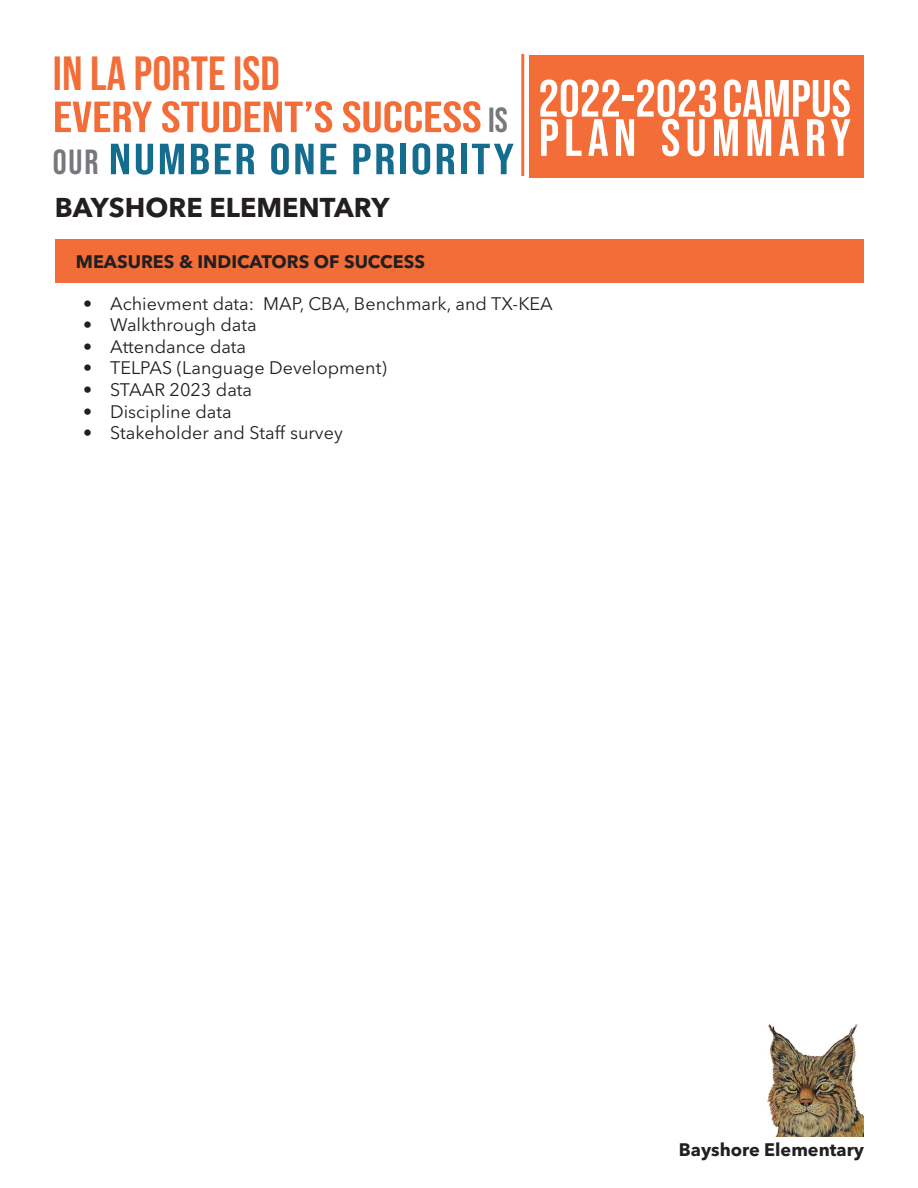
<style>
.page{position:relative;width:918px;height:1188px;background:#fff}
.page>*{position:absolute;margin:0;border:0;box-sizing:border-box;transform-origin:0 0}
.t1{font:52.35px/39.3px "Bebas Neue";color:#fff}
.t2{font:48px "Bebas Neue";color:#f26d38}
.t3{font:43.65px/42.2px "Bebas Neue";color:#f26d38;scale:1.21 1}
.t4{font:700 27px "Avenir Next LT Pro";color:#231f20}
.t5{font:18px "Avenir Next LT Pro";color:#231f20}
.t6{font:700 18px "Avenir Next LT Pro";color:#231f20}
.s1{font-size:34.8px;color:#76787b}
.s2{color:#146c8e}
</style>
<div class="page">
<hr style="left:521px;top:54px;width:3px;height:122px;background:#f26d38">
<div style="left:529px;top:56px;width:335px;height:122px;background:#f26d38"></div>
<img style="left:767px;top:1023px;width:97px;height:113px">
<div style="left:56px;top:240px;width:808px;height:43px;background:#f26d38"></div>
<h2 class="t2" style="left:53px;top:46px;width:228px">IN LA PORTE ISD</h2>
<h3 class="t3" style="left:53px;top:95px;width:383px">EVERY STUDENT’S SUCCESS<span class="s1">IS<br>OUR</span> <span class="s2">NUMBER ONE PRIORITY</span></h3>
<h3 class="t4" style="left:55px;top:191px;width:336px">BAYSHORE ELEMENTARY</h3>
<h1 class="t1" style="left:538px;top:78px;width:314px">2022-2023 CAMPUS<br>PLAN SUMMARY</h1>
<p class="t6" style="left:76px;top:251px;width:351px">MEASURES &amp; INDICATORS OF SUCCESS</p>
<p class="t5" style="left:83px;top:293px;width:471px">• Achievment data: MAP, CBA, Benchmark, and TX-KEA</p>
<p class="t5" style="left:83px;top:314px;width:175px">• Walkthrough data</p>
<p class="t5" style="left:83px;top:336px;width:165px">• Attendance data</p>
<p class="t5" style="left:83px;top:357px;width:305px">• TELPAS (Language Development)</p>
<p class="t5" style="left:83px;top:379px;width:170px">• STAAR 2023 data</p>
<p class="t5" style="left:83px;top:401px;width:150px">• Discipline data</p>
<p class="t5" style="left:83px;top:422px;width:261px">• Stakeholder and Staff survey</p>
<p class="t6" style="left:679px;top:1139px;width:187px">Bayshore Elementary</p>
</div>
